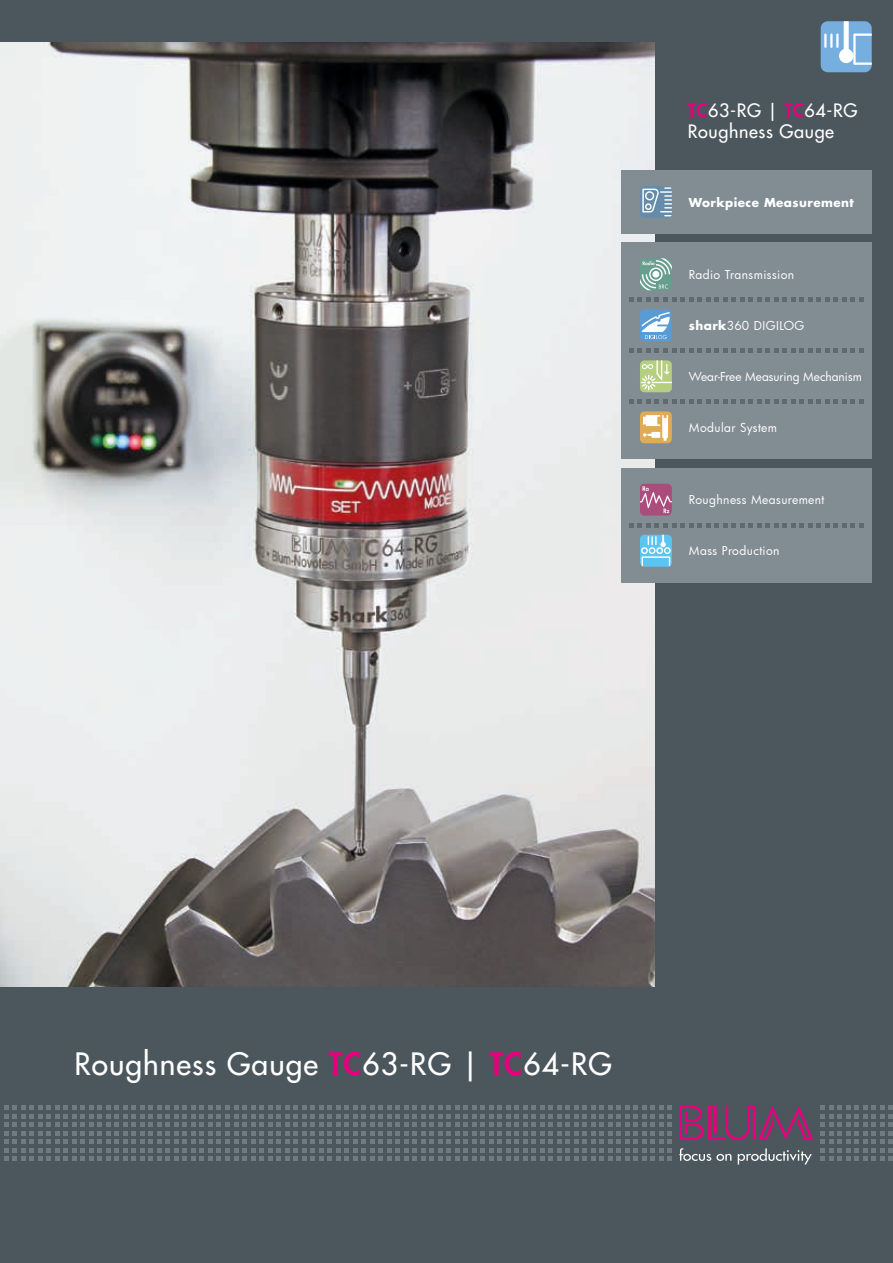
<style>
.page{position:relative;width:893px;height:1263px;background:#4c575d}
.page>*{position:absolute;margin:0;border:0;box-sizing:border-box;transform-origin:0 0}
.t1{font:30px "Futura";letter-spacing:.035em;color:#fff}
.t2{font:18px/21px "Futura";letter-spacing:.035em;color:#fff}
.t3{font:12px "Futura";letter-spacing:.03em;color:#fff}
.t4{font:12px "Futura";color:#fff}
.t5{font:700 12px "Futura";letter-spacing:.035em;color:#fff}
.s1{font-weight:800;color:#e6007e}
.s2{font-weight:700}
</style>
<div class="page">
<svg style="left:4px;top:1106px;width:668px;height:55px"></svg>
<svg style="left:821px;top:1106px;width:72px;height:55px"></svg>
<svg style="left:679px;top:1148px;width:52px;height:13px"></svg>
<svg style="left:738px;top:1148px;width:74px;height:16px"></svg>
<svg style="left:679px;top:1106px;width:134px;height:34px"></svg>
<img style="left:0;top:43px;width:655px;height:943px">
<div style="left:821px;top:21px;width:51px;height:51px;background:#75aedf;border-radius:7px"></div>
<svg style="left:824px;top:21px;width:48px;height:44px"></svg>
<div style="left:621px;top:170px;width:251px;height:64px;background:#828c93"></div>
<div style="left:621px;top:242px;width:251px;height:217px;background:#828c93"></div>
<svg style="left:629px;top:298px;width:234px;height:4px"></svg>
<div style="left:640px;top:186px;width:32px;height:32px;background:#668cac;border-radius:4px"></div>
<svg style="left:642px;top:187px;width:30px;height:29px"></svg>
<svg style="left:640px;top:258px;width:32px;height:32px"></svg>
<div style="left:640px;top:309px;width:32px;height:32px;background:#5a9bd4;border-radius:4px"></div>
<svg style="left:641px;top:312px;width:29px;height:27px"></svg>
<div style="left:621px;top:468px;width:251px;height:115px;background:#828c93"></div>
<svg style="left:629px;top:523px;width:234px;height:4px"></svg>
<div style="left:640px;top:484px;width:32px;height:32px;background:#aa4c7c;border-radius:4px"></div>
<svg style="left:640px;top:486px;width:32px;height:27px"></svg>
<svg style="left:640px;top:535px;width:32px;height:32px"></svg>
<svg style="left:641px;top:535px;width:30px;height:31px"></svg>
<svg style="left:629px;top:349px;width:234px;height:4px"></svg>
<div style="left:640px;top:360px;width:32px;height:32px;background:#b5cf80;border-radius:4px"></div>
<svg style="left:641px;top:360px;width:31px;height:30px"></svg>
<svg style="left:629px;top:400px;width:234px;height:4px"></svg>
<div style="left:640px;top:411px;width:32px;height:32px;background:#e0ab57;border-radius:4px"></div>
<svg style="left:643px;top:415px;width:25px;height:26px"></svg>
<h2 class="t2" style="left:688px;top:100px;width:171px"><span class="s1">TC</span>63-RG | <span class="s1">TC</span>64-RG<br>Roughness Gauge</h2>
<p class="t5" style="left:689px;top:194px;width:166px">Workpiece Measurement</p>
<p class="t3" style="left:689px;top:266px;width:107px">Radio Transmission</p>
<p class="t3" style="left:689px;top:318px;width:117px"><span class="s2">shark</span>360 DIGILOG</p>
<p class="t4" style="left:689px;top:368px;width:175px">Wear-Free Measuring Mechanism</p>
<p class="t3" style="left:689px;top:419px;width:90px">Modular System</p>
<p class="t3" style="left:689px;top:492px;width:137px">Roughness Measurement</p>
<p class="t3" style="left:689px;top:543px;width:92px">Mass Production</p>
<h1 class="t1" style="left:74px;top:1045px;width:539px">Roughness Gauge <span class="s1">TC</span>63-RG | <span class="s1">TC</span>64-RG</h1>
</div>
